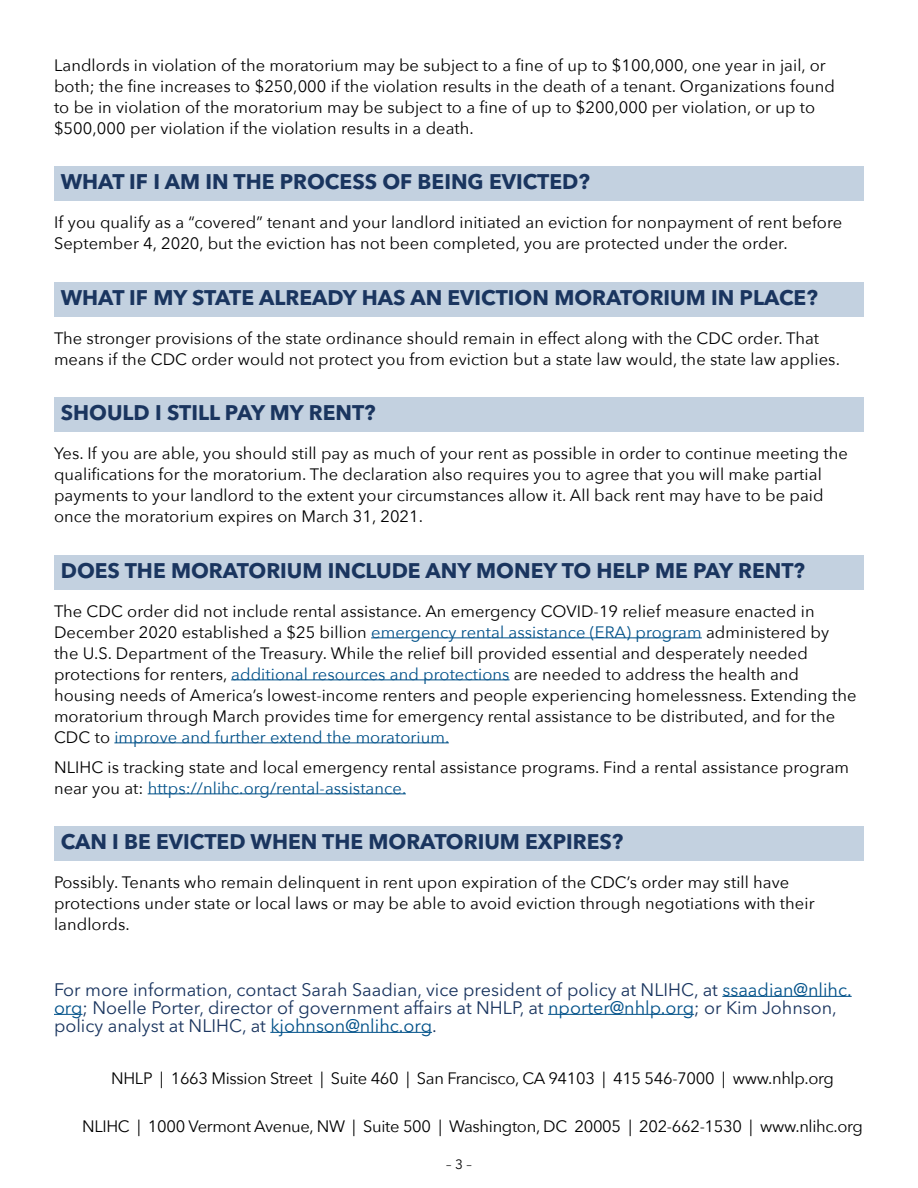
<style>
.page{position:relative;width:918px;height:1188px;background:#fff}
.page>*{position:absolute;margin:0;border:0;box-sizing:border-box;transform-origin:0 0}
.t1{font:700 21px "Avenir Next LT Pro";color:#1a355f}
.t2{font:18px/18px "Avenir Next LT Pro";color:#1a355f}
.t3{font:16.5px/21px "Avenir Next";letter-spacing:.005em;color:#000}
.t4{font:16.5px "Avenir Next";letter-spacing:-.02em;color:#000}
.t5{font:13.5px "Avenir Next";color:#000}
.s1{color:#005189}
</style>
<div class="page">
<div style="left:54px;top:166px;width:810px;height:35px;background:#c3d1e0"></div>
<div style="left:54px;top:282px;width:810px;height:34px;background:#c3d1e0"></div>
<div style="left:54px;top:397px;width:810px;height:35px;background:#c3d1e0"></div>
<div style="left:54px;top:555px;width:810px;height:34px;background:#c3d1e0"></div>
<hr style="left:371px;top:638px;width:331px;height:1px;background:#005189">
<hr style="left:231px;top:680px;width:279px;height:1px;background:#005189">
<hr style="left:114px;top:743px;width:335px;height:1px;background:#005189">
<hr style="left:148px;top:794px;width:258px;height:1px;background:#005189">
<div style="left:54px;top:826px;width:810px;height:35px;background:#c3d1e0"></div>
<hr style="left:722px;top:996px;width:130px;height:1px;background:#005189">
<svg style="left:54px;top:1014px;width:29px;height:1px"></svg>
<hr style="left:548px;top:1014px;width:146px;height:1px;background:#005189">
<hr style="left:270px;top:1032px;width:162px;height:1px;background:#005189">
<p class="t3" style="left:54px;top:54px;width:783px">Landlords in violation of the moratorium may be subject to a fine of up to $100,000, one year in jail, or both; the fine increases to $250,000 if the violation results in the death of a tenant. Organizations found to be in violation of the moratorium may be subject to a fine of up to $200,000 per violation, or up to $500,000 per violation if the violation results in a death.</p>
<p class="t1" style="left:61px;top:169px;width:531px">WHAT IF I AM IN THE PROCESS OF BEING EVICTED?</p>
<p class="t3" style="left:54px;top:211px;width:790px">If you qualify as a “covered” tenant and your landlord initiated an eviction for nonpayment of rent before<br>September 4, 2020, but the eviction has not been completed, you are protected under the order.</p>
<p class="t1" style="left:61px;top:284px;width:759px">WHAT IF MY STATE ALREADY HAS AN EVICTION MORATORIUM IN PLACE?</p>
<p class="t3" style="left:54px;top:327px;width:787px">The stronger provisions of the state ordinance should remain in effect along with the CDC order. That means if the CDC order would not protect you from eviction but a state law would, the state law applies.</p>
<p class="t1" style="left:61px;top:400px;width:316px">SHOULD I STILL PAY MY RENT?</p>
<p class="t3" style="left:54px;top:442px;width:795px">Yes. If you are able, you should still pay as much of your rent as possible in order to continue meeting the qualifications for the moratorium. The declaration also requires you to agree that you will make partial payments to your landlord to the extent your circumstances allow it. All back rent may have to be paid once the moratorium expires on March 31, 2021.</p>
<p class="t1" style="left:61px;top:557px;width:746px">DOES THE MORATORIUM INCLUDE ANY MONEY TO HELP ME PAY RENT?</p>
<p class="t3" style="left:54px;top:600px;width:804px">The CDC order did not include rental assistance. An emergency COVID-19 relief measure enacted in December 2020 established a $25 billion <span class="s1">emergency rental assistance (ERA) program</span> administered by the U.S. Department of the Treasury. While the relief bill provided essential and desperately needed protections for renters, <span class="s1">additional resources and protections</span> are needed to address the health and housing needs of America’s lowest-income renters and people experiencing homelessness. Extending the moratorium through March provides time for emergency rental assistance to be distributed, and for the CDC to <span class="s1">improve and further extend the moratorium.</span></p>
<p class="t3" style="left:54px;top:756px;width:797px">NLIHC is tracking state and local emergency rental assistance programs. Find a rental assistance program near you at: <span class="s1">https://nlihc.org/rental-assistance.</span></p>
<p class="t1" style="left:61px;top:829px;width:564px">CAN I BE EVICTED WHEN THE MORATORIUM EXPIRES?</p>
<p class="t3" style="left:54px;top:871px;width:762px">Possibly. Tenants who remain delinquent in rent upon expiration of the CDC’s order may still have protections under state or local laws or may be able to avoid eviction through negotiations with their landlords.</p>
<p class="t2" style="left:54px;top:981px;width:799px">For more information, contact Sarah Saadian, vice president of policy at NLIHC, at <span class="s1">ssaadian@nlihc. org</span>; Noelle Porter, director of government affairs at NHLP, at <span class="s1">nporter@nhlp.org</span>; or Kim Johnson, policy analyst at NLIHC, at <span class="s1">kjohnson@nlihc.org</span>.</p>
<p class="t4" style="left:111px;top:1064px;width:724px">NHLP | 1663 Mission Street | Suite 460 | San Francisco, CA 94103 | 415 546-7000 | www.nhlp.org</p>
<p class="t4" style="left:82px;top:1112px;width:782px">NLIHC | 1000 Vermont Avenue, NW | Suite 500 | Washington, DC 20005 | 202-662-1530 | www.nlihc.org</p>
<p class="t5" style="left:446px;top:1153px;width:27px">– 3 –</p>
</div>
